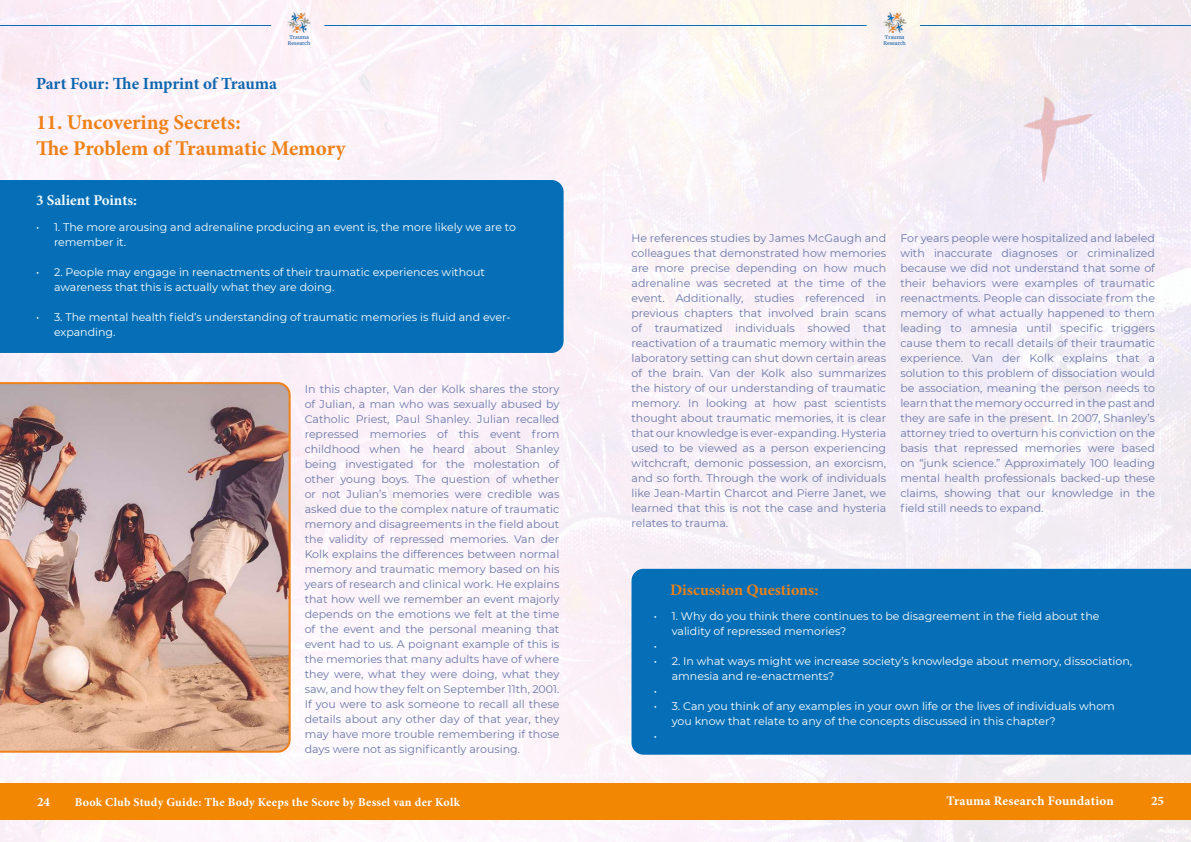
<style>
.page{position:relative;width:1191px;height:842px;background:#fff}
.page>*{position:absolute;margin:0;border:0;box-sizing:border-box;transform-origin:0 0}
.t1{font:700 21px/26px "Minion Pro";letter-spacing:-.005em;color:#ef8117}
.t2{font:700 17px "Minion Pro";letter-spacing:-.01em;color:#0e66af}
.t3{font:700 16px "Minion Pro";color:#ef8116}
.t4{font:700 15px "Minion Pro";color:#edf7f9}
.t5{font:700 13px "Minion Pro";letter-spacing:.015em;color:#fff}
.t6{font:700 12px "Minion Pro";letter-spacing:.02em;color:#fff}
.t7{font:11px/15px "Montserrat";color:#6a78a8;text-align:justify}
.t8{font:11px/15px "Montserrat";color:#fff}
.t9{font:5px/6px "Merriweather";color:#0e5da5}
</style>
<div class="page">
<img style="left:0;top:0;width:1191px;height:842px">
<img style="left:287px;top:13px;width:24px;height:20px">
<hr style="left:324px;top:25px;width:271px;height:1px;background:#046fb7">
<hr style="left:0;top:25px;width:271px;height:1px;background:#046fb7">
<img style="left:883px;top:13px;width:23px;height:20px">
<hr style="left:920px;top:25px;width:271px;height:1px;background:#046fb7">
<hr style="left:595px;top:25px;width:271px;height:1px;background:#046fb7">
<div style="left:0;top:783px;width:1191px;height:37px;background:#f18703"></div>
<div style="left:0;top:180px;width:563px;height:173px;background:#046fb7"></div>
<img style="left:0;top:382px;width:291px;height:371px">
<div style="left:631px;top:569px;width:560px;height:186px;background:#046fb7"></div>
<img style="left:950px;top:0;width:158px;height:210px">
<p class="t9" style="left:288px;top:34px;width:24px">Trauma<br>Research</p>
<p class="t9" style="left:883px;top:34px;width:24px">Trauma<br>Research</p>
<h2 class="t2" style="left:36px;top:73px;width:243px">Part Four: The Imprint of Trauma</h2>
<h1 class="t1" style="left:36px;top:110px;width:311px">11. Uncovering Secrets:<br>The Problem of Traumatic Memory</h1>
<h3 class="t4" style="left:36px;top:191px;width:102px">3 Salient Points:</h3>
<p class="t8" style="left:54px;top:220px;width:463px;text-indent:-18px">• 1. The more arousing and adrenaline producing an event is, the more likely we are to remember it.</p>
<p class="t8" style="left:54px;top:265px;width:432px;text-indent:-18px">• 2. People may engage in reenactments of their traumatic experiences without awareness that this is actually what they are doing.</p>
<p class="t8" style="left:54px;top:310px;width:458px;text-indent:-18px">• 3. The mental health field’s understanding of traumatic memories is fluid and ever&shy;expanding.</p>
<p class="t7" style="left:305px;top:381px;width:256px">In this chapter, Van der Kolk shares the story of Julian, a man who was sexually abused by Catholic Priest, Paul Shanley. Julian recalled repressed memories of this event from childhood when he heard about Shanley being investigated for the molestation of other young boys. The question of whether or not Julian’s memories were credible was asked due to the complex nature of traumatic memory and disagreements in the field about the validity of repressed memories. Van der Kolk explains the differences between normal memory and traumatic memory based on his years of research and clinical work. He explains that how well we remember an event majorly depends on the emotions we felt at the time of the event and the personal meaning that event had to us. A poignant example of this is the memories that many adults have of where they were, what they were doing, what they saw, and how they felt on September 11th, 2001.<br>If you were to ask someone to recall all these details about any other day of that year, they may have more trouble remembering if those days were not as significantly arousing.</p>
<p class="t7" style="left:631px;top:230px;width:256px">He references studies by James McGaugh and colleagues that demonstrated how memories are more precise depending on how much adrenaline was secreted at the time of the event. Additionally, studies referenced in previous chapters that involved brain scans of traumatized individuals showed that reactivation of a traumatic memory within the laboratory setting can shut down certain areas of the brain. Van der Kolk also summarizes the history of our understanding of traumatic memory. In looking at how past scientists thought about traumatic memories, it is clear that our knowledge is ever-expanding. Hysteria used to be viewed as a person experiencing witchcraft, demonic possession, an exorcism, and so forth. Through the work of individuals like Jean-Martin Charcot and Pierre Janet, we learned that this is not the case and hysteria relates to trauma.</p>
<p class="t7" style="left:900px;top:231px;width:256px">For years people were hospitalized and labeled with inaccurate diagnoses or criminalized because we did not understand that some of their behaviors were examples of traumatic reenactments. People can dissociate from the memory of what actually happened to them leading to amnesia until specific triggers cause them to recall details of their traumatic experience. Van der Kolk explains that a solution to this problem of dissociation would be association, meaning the person needs to learn that the memory occurred in the past and they are safe in the present. In 2007, Shanley’s attorney tried to overturn his conviction on the basis that repressed memories were based on “junk science.” Approximately 100 leading mental health professionals backed-up these claims, showing that our knowledge in the field still needs to expand.</p>
<h3 class="t3" style="left:670px;top:581px;width:150px">Discussion Questions:</h3>
<p class="t8" style="left:654px;top:608px;width:447px">• 1. Why do you think there continues to be disagreement in the field about the</p>
<p class="t8" style="left:672px;top:623px;width:176px">validity of repressed memories?</p>
<p class="t8" style="left:654px;top:638px;width:5px">•</p>
<p class="t8" style="left:654px;top:653px;width:480px">• 2. In what ways might we increase society’s knowledge about memory, dissociation,</p>
<p class="t8" style="left:672px;top:668px;width:164px">amnesia and re-enactments?</p>
<p class="t8" style="left:654px;top:683px;width:5px">•</p>
<p class="t8" style="left:654px;top:698px;width:463px">• 3. Can you think of any examples in your own life or the lives of individuals whom</p>
<p class="t8" style="left:672px;top:713px;width:385px">you know that relate to any of the concepts discussed in this chapter?</p>
<p class="t8" style="left:654px;top:728px;width:5px">•</p>
<p class="t5" style="left:37px;top:794px;width:14px">24</p>
<p class="t6" style="left:75px;top:795px;width:386px">Book Club Study Guide: The Body Keeps the Score by Bessel van der Kolk</p>
<p class="t5" style="left:946px;top:793px;width:169px">Trauma Research Foundation</p>
<p class="t5" style="left:1151px;top:793px;width:14px">25</p>
</div>
